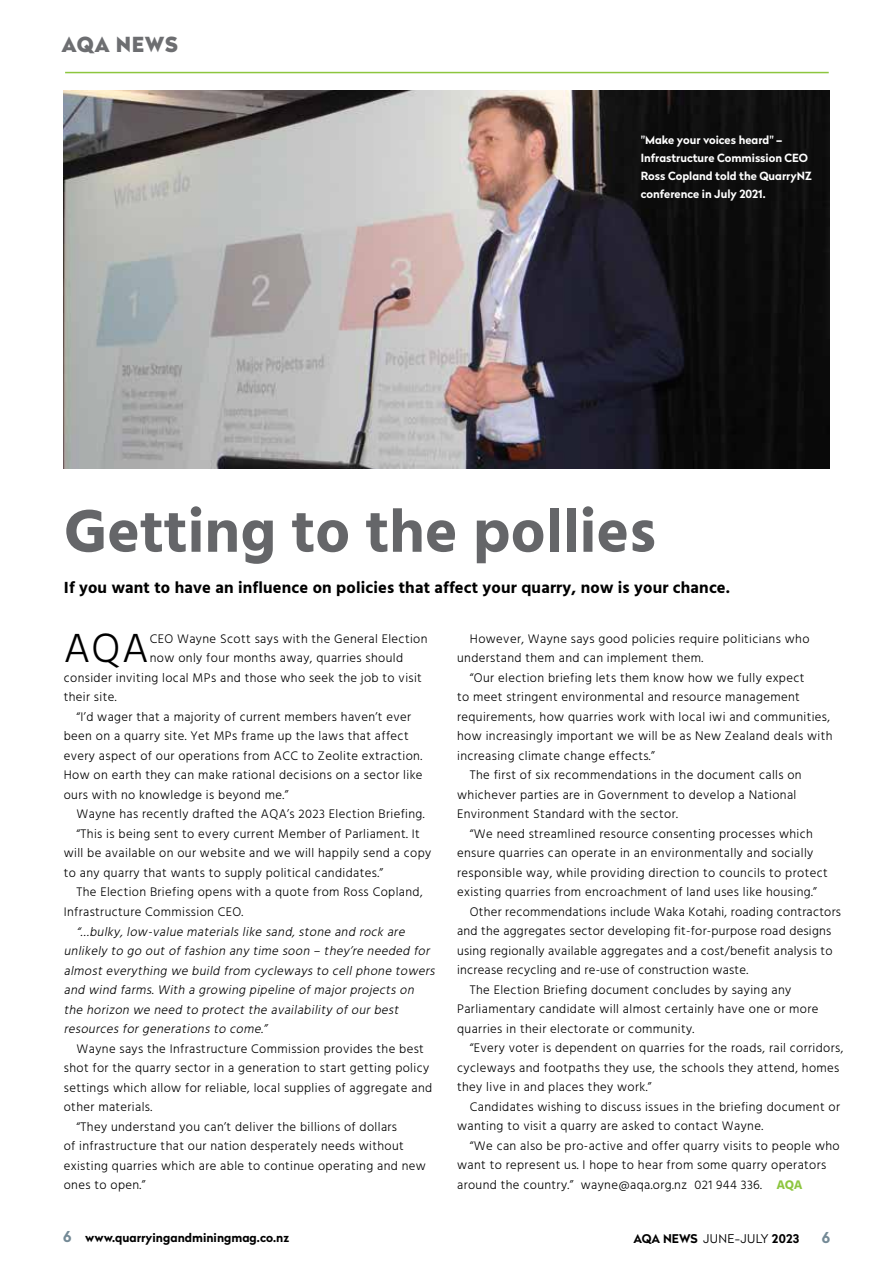
<style>
.page{position:relative;width:893px;height:1263px;background:#fff}
.page>*{position:absolute;margin:0;border:0;box-sizing:border-box;transform-origin:0 0}
.t1{font:700 61.5px "Hind";color:#656669}
.t2{font:300 41.7px "Hind";color:#000}
.t3{font:900 20.7px "Radikal";letter-spacing:.03em;color:#6d6e71}
.t4{font:700 16.5px "Hind";letter-spacing:.01em;color:#000}
.t5{font:700 15px "Radikal";color:#748a96}
.t6{font:300 12.75px/19.5px "Hind";letter-spacing:.03em;color:#000}
.t7{font:italic 300 12.75px/19.5px "Hind";color:#000}
.t8{font:700 12px "Radikal";color:#000}
.t9{font:700 11.25px/18px "Radikal";color:#fff}
.s1{font-weight:700;color:#8dc63f}
.s2{font-size:15px;color:#748a96}
.s3{font-weight:300}
</style>
<div class="page">
<hr style="left:65px;top:72px;width:764px;height:1px;background:#8dc63f">
<img style="left:64px;top:90px;width:765px;height:378px">
<h3 class="t3" style="left:62px;top:29px;width:118px">AQA NEWS</h3>
<p class="t9" style="left:641px;top:131px;width:173px">"Make your voices heard" –<br>Infrastructure Commission CEO<br>Ross Copland told the QuarryNZ conference in July 2021.</p>
<h1 class="t1" style="left:64px;top:495px;width:594px">Getting to the pollies</h1>
<p class="t4" style="left:64px;top:577px;width:668px">If you want to have an influence on policies that affect your quarry, now is your chance.</p>
<h2 class="t2" style="left:64px;top:621px;width:86px">AQA</h2>
<p class="t6" style="left:150px;top:630px;width:279px">CEO Wayne Scott says with the General Election</p>
<p class="t6" style="left:457px;top:630px;width:354px;text-indent:13px">However, Wayne says good policies require politicians who understand them and can implement them.</p>
<p class="t6" style="left:470px;top:669px;width:336px">“Our election briefing lets them know how we fully expect</p>
<p class="t6" style="left:457px;top:688px;width:344px">to meet stringent environmental and resource management</p>
<p class="t6" style="left:457px;top:708px;width:374px">requirements, how quarries work with local iwi and communities,</p>
<p class="t6" style="left:457px;top:727px;width:377px">how increasingly important we will be as New Zealand deals with</p>
<p class="t6" style="left:457px;top:747px;width:199px">increasing climate change effects.”</p>
<p class="t6" style="left:470px;top:766px;width:333px">The first of six recommendations in the document calls on</p>
<p class="t6" style="left:457px;top:786px;width:341px">whichever parties are in Government to develop a National</p>
<p class="t6" style="left:457px;top:805px;width:222px">Environment Standard with the sector.</p>
<p class="t6" style="left:470px;top:824px;width:345px">“We need streamlined resource consenting processes which</p>
<p class="t6" style="left:457px;top:844px;width:358px">ensure quarries can operate in an environmentally and socially</p>
<p class="t6" style="left:457px;top:863px;width:372px">responsible way, while providing direction to councils to protect</p>
<p class="t6" style="left:457px;top:883px;width:361px">existing quarries from encroachment of land uses like housing.”</p>
<p class="t6" style="left:470px;top:902px;width:373px">Other recommendations include Waka Kotahi, roading contractors</p>
<p class="t6" style="left:457px;top:922px;width:376px">and the aggregates sector developing fit-for-purpose road designs</p>
<p class="t6" style="left:457px;top:941px;width:377px">using regionally available aggregates and a cost/benefit analysis to</p>
<p class="t6" style="left:457px;top:961px;width:292px">increase recycling and re-use of construction waste.</p>
<p class="t6" style="left:470px;top:980px;width:323px">The Election Briefing document concludes by saying any</p>
<p class="t6" style="left:457px;top:1000px;width:363px">Parliamentary candidate will almost certainly have one or more</p>
<p class="t6" style="left:457px;top:1019px;width:239px">quarries in their electorate or community.</p>
<p class="t6" style="left:470px;top:1039px;width:375px">“Every voter is dependent on quarries for the roads, rail corridors,</p>
<p class="t6" style="left:457px;top:1058px;width:384px">cycleways and footpaths they use, the schools they attend, homes</p>
<p class="t6" style="left:457px;top:1078px;width:196px">they live in and places they work.”</p>
<p class="t6" style="left:470px;top:1097px;width:372px">Candidates wishing to discuss issues in the briefing document or</p>
<p class="t6" style="left:457px;top:1117px;width:308px">wanting to visit a quarry are asked to contact Wayne.</p>
<p class="t6" style="left:470px;top:1136px;width:371px">“We can also be pro-active and offer quarry visits to people who</p>
<p class="t6" style="left:457px;top:1156px;width:371px">want to represent us. I hope to hear from some quarry operators</p>
<p class="t6" style="left:457px;top:1175px;width:347px">around the country.” wayne@aqa.org.nz 021 944 336. <span class="s1">AQA</span></p>
<p class="t6" style="left:150px;top:649px;width:255px">now only four months away, quarries should</p>
<p class="t6" style="left:64px;top:669px;width:360px">consider inviting local MPs and those who seek the job to visit</p>
<p class="t6" style="left:64px;top:688px;width:54px">their site.</p>
<p class="t6" style="left:77px;top:708px;width:336px">“I’d wager that a majority of current members haven’t ever</p>
<p class="t6" style="left:64px;top:727px;width:346px">been on a quarry site. Yet MPs frame up the laws that affect</p>
<p class="t6" style="left:64px;top:747px;width:360px">every aspect of our operations from ACC to Zeolite extraction.</p>
<p class="t6" style="left:64px;top:766px;width:360px">How on earth they can make rational decisions on a sector like</p>
<p class="t6" style="left:64px;top:786px;width:226px">ours with no knowledge is beyond me.”</p>
<p class="t6" style="left:77px;top:805px;width:350px">Wayne has recently drafted the AQA’s 2023 Election Briefing.</p>
<p class="t6" style="left:77px;top:825px;width:345px">“This is being sent to every current Member of Parliament. It</p>
<p class="t6" style="left:64px;top:844px;width:369px">will be available on our website and we will happily send a copy</p>
<p class="t6" style="left:64px;top:864px;width:321px">to any quarry that wants to supply political candidates.”</p>
<p class="t6" style="left:77px;top:883px;width:348px">The Election Briefing opens with a quote from Ross Copland,</p>
<p class="t6" style="left:64px;top:903px;width:181px">Infrastructure Commission CEO.</p>
<p class="t7" style="left:64px;top:922px;width:376px;text-indent:13px">“…bulky,low-value materials like sand,stone and rock are unlikely to go outoffashion any time soon – they’re needed for almosteverything we build from cycleways to cellphone towers and wind farms.With a growing pipeline ofmajorprojects on the horizon we need to protectthe availability ofourbest resources forgenerations to come.”</p>
<p class="t6" style="left:77px;top:1039px;width:349px">Wayne says the Infrastructure Commission provides the best</p>
<p class="t6" style="left:64px;top:1059px;width:367px">shot for the quarry sector in a generation to start getting policy</p>
<p class="t6" style="left:64px;top:1078px;width:370px">settings which allow for reliable, local supplies of aggregate and</p>
<p class="t6" style="left:64px;top:1098px;width:90px">other materials.</p>
<p class="t6" style="left:77px;top:1117px;width:322px">“They understand you can’t deliver the billions of dollars</p>
<p class="t6" style="left:64px;top:1137px;width:342px">of infrastructure that our nation desperately needs without</p>
<p class="t6" style="left:64px;top:1156px;width:364px">existing quarries which are able to continue operating and new</p>
<p class="t6" style="left:64px;top:1176px;width:83px">ones to open.”</p>
<p class="t8" style="left:63px;top:1229px;width:227px"><span class="s2">6</span> www.quarryingandminingmag.co.nz</p>
<p class="t8" style="left:633px;top:1229px;width:167px">AQA NEWS <span class="s3">JUNE-JULY</span> 2023</p>
<p class="t5" style="left:822px;top:1226px;width:10px">6</p>
</div>
